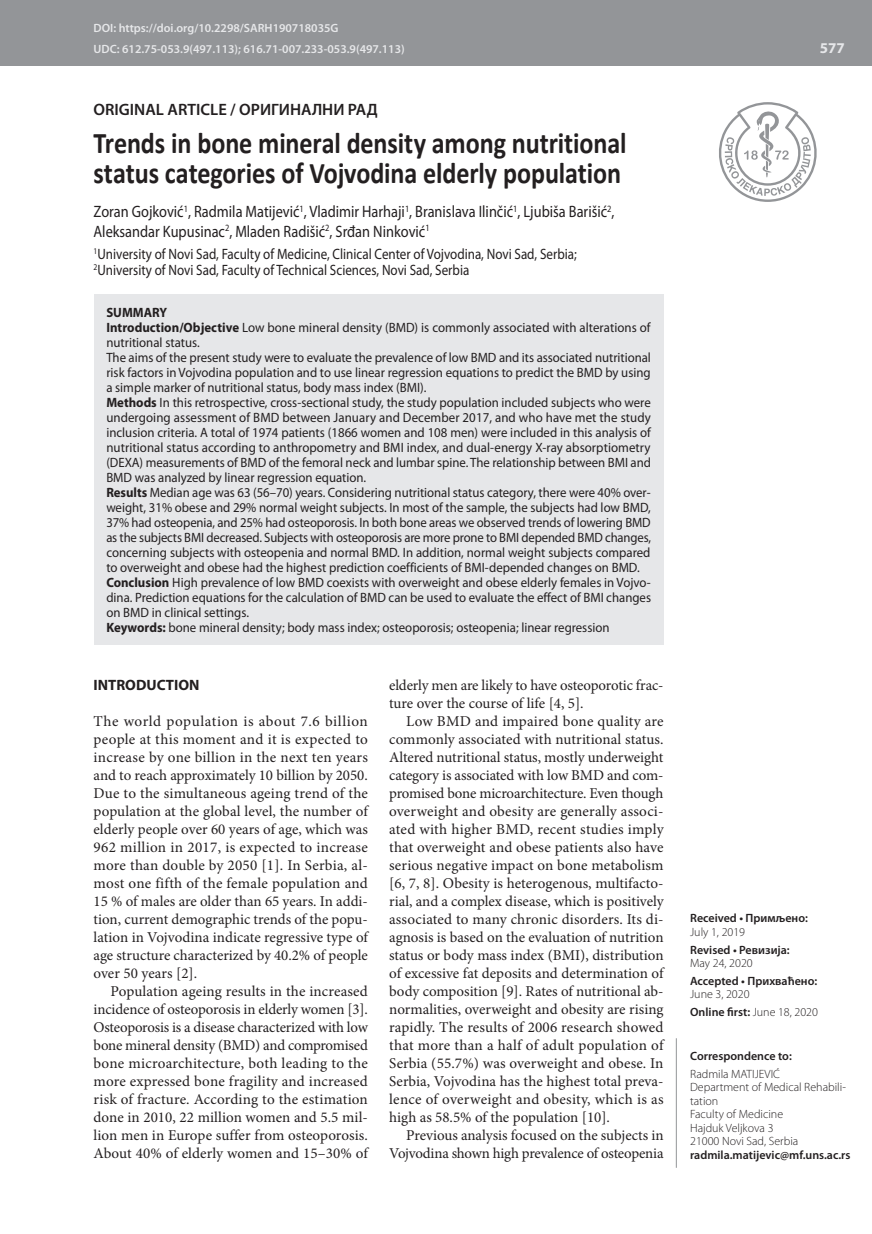
<style>
.page{position:relative;width:872px;height:1234px;background:#fff}
.page>*{position:absolute;margin:0;border:0;box-sizing:border-box;transform-origin:0 0}
.t1{font:700 30px/30px "Calibri";letter-spacing:-.005em;color:#231f20;scale:.87 1}
.t2{font:16.5px/19.5px "Myriad Pro";color:#231f20;scale:.87 1}
.t3{font:600 16.5px "Myriad Pro";color:#231f20}
.t4{font:15px/18px "Minion Pro";letter-spacing:-.005em;color:#231f20;text-align:justify}
.t5{font:15px/15.8px "Myriad Pro";color:#231f20;scale:.87 1}
.t6{font:700 15px "Myriad Pro";color:#231f20}
.t7{font:700 15px "Myriad Pro";color:#e6e7e9}
.t8{font:13.5px/15px "Myriad Pro";color:#231f20;scale:.95 1}
.t9{font:300 12px/13.5px "Myriad Pro";color:#231f20}
.t10{font:600 12px "Myriad Pro";color:#231f20}
.t11{font:600 12px/21.3px "Myriad Pro";color:#e6e7e9}
.s1{font-weight:700}
.s2{font-weight:600}
</style>
<div class="page">
<div style="left:0;top:0;width:872px;height:66px;background:#939598"></div>
<svg style="left:719px;top:102px;width:98px;height:100px"></svg>
<hr style="left:676px;top:1037px;width:1px;height:130px;background:#939598">
<div style="left:94px;top:294px;width:569px;height:350px;background:#e6e7e9"></div>
<p class="t11" style="left:94px;top:17px;width:313px">DOI: https://doi.org/10.2298/SARH190718035G<br>UDC: 612.75-053.9(497.113); 616.71-007.233-053.9(497.113)</p>
<p class="t3" style="left:94px;top:98px;width:286px">ORIGINAL ARTICLE / ОРИГИНАЛНИ РАД</p>
<h1 class="t1" style="left:94px;top:128px;width:614px">Trends in bone mineral density among nutritional status categories of Vojvodina elderly population</h1>
<p class="t2" style="left:94px;top:202px;width:600px">Zoran Gojković<sup>1</sup>, Radmila Matijević<sup>1</sup>, Vladimir Harhaji<sup>1</sup>, Branislava Ilinčić<sup>1</sup>, Ljubiša Barišić<sup>2</sup>,<br>Aleksandar Kupusinac<sup>2</sup>, Mladen Radišić<sup>2</sup>, Srđan Ninković<sup>1</sup></p>
<p class="t5" style="left:94px;top:246px;width:557px"><sup>1</sup>University of Novi Sad, Faculty of Medicine, Clinical Center of Vojvodina, Novi Sad, Serbia;<br><sup>2</sup>University of Novi Sad, Faculty of Technical Sciences, Novi Sad, Serbia</p>
<p class="t8" style="left:106px;top:304px;width:575px"><span class="s1">SUMMARY<br>Introduction/Objective</span> Low bone mineral density (BMD) is commonly associated with alterations of nutritional status.<br>The aims of the present study were to evaluate the prevalence of low BMD and its associated nutritional risk factors in Vojvodina population and to use linear regression equations to predict the BMD by using a simple marker of nutritional status, body mass index (BMI).<br><span class="s1">Methods</span> In this retrospective, cross-sectional study, the study population included subjects who were undergoing assessment of BMD between January and December 2017, and who have met the study inclusion criteria. A total of 1974 patients (1866 women and 108 men) were included in this analysis of nutritional status according to anthropometry and BMI index, and dual-energy X-ray absorptiometry (DEXA) measurements of BMD of the femoral neck and lumbar spine. The relationship between BMI and BMD was analyzed by linear regression equation.<br><span class="s1">Results</span> Median age was 63 (56–70) years. Considering nutritional status category, there were 40% over&shy;weight, 31% obese and 29% normal weight subjects. In most of the sample, the subjects had low BMD, 37% had osteopenia, and 25% had osteoporosis. In both bone areas we observed trends of lowering BMD as the subjects BMI decreased. Subjects with osteoporosis are more prone to BMI depended BMD changes, concerning subjects with osteopenia and normal BMD. In addition, normal weight subjects compared to overweight and obese had the highest prediction coefficients of BMI-depended changes on BMD.<br><span class="s1">Conclusion</span> High prevalence of low BMD coexists with overweight and obese elderly females in Vojvo&shy;dina. Prediction equations for the calculation of BMD can be used to evaluate the effect of BMI changes on BMD in clinical settings.<br><span class="s1">Keywords:</span> bone mineral density; body mass index; osteoporosis; osteopenia; linear regression</p>
<p class="t6" style="left:94px;top:675px;width:107px">INTRODUCTION</p>
<p class="t4" style="left:94px;top:712px;width:276px">The world population is about 7.6 billion people at this moment and it is expected to increase by one billion in the next ten years and to reach approximately 10 billion by 2050.<br>Due to the simultaneous ageing trend of the population at the global level, the number of elderly people over 60 years of age, which was 962 million in 2017, is expected to increase more than double by 2050 [1]. In Serbia, al&shy;most one fifth of the female population and 15 % of males are older than 65 years. In addi&shy;tion, current demographic trends of the popu&shy;lation in Vojvodina indicate regressive type of age structure characterized by 40.2% of people over 50 years [2].</p>
<p class="t4" style="left:94px;top:982px;width:276px;text-indent:17px">Population ageing results in the increased incidence of osteoporosis in elderly women [3].<br>Osteoporosis is a disease characterized with low bone mineral density (BMD) and compromised bone microarchitecture, both leading to the more expressed bone fragility and increased risk of fracture. According to the estimation done in 2010, 22 million women and 5.5 mil&shy;lion men in Europe suffer from osteoporosis.<br>About 40% of elderly women and 15–30% of</p>
<p class="t4" style="left:389px;top:676px;width:276px">elderly men are likely to have osteoporotic frac&shy;ture over the course of life [4, 5].</p>
<p class="t4" style="left:389px;top:712px;width:276px;text-indent:17px">Low BMD and impaired bone quality are commonly associated with nutritional status.<br>Altered nutritional status, mostly underweight category is associated with low BMD and com&shy;promised bone microarchitecture. Even though overweight and obesity are generally associ&shy;ated with higher BMD, recent studies imply that overweight and obese patients also have serious negative impact on bone metabolism [6, 7, 8]. Obesity is heterogenous, multifacto&shy;rial, and a complex disease, which is positively associated to many chronic disorders. Its di&shy;agnosis is based on the evaluation of nutrition status or body mass index (BMI), distribution of excessive fat deposits and determination of body composition [9]. Rates of nutritional ab&shy;normalities, overweight and obesity are rising rapidly. The results of 2006 research showed that more than a half of adult population of Serbia (55.7%) was overweight and obese. In Serbia, Vojvodina has the highest total preva&shy;lence of overweight and obesity, which is as high as 58.5% of the population [10].</p>
<p class="t4" style="left:389px;top:1126px;width:276px;text-align:right">Previous analysis focused on the subjects in<br>Vojvodina shown high prevalence of osteopenia</p>
<p class="t7" style="left:820px;top:38px;width:26px">577</p>
<p class="t10" style="left:690px;top:910px;width:119px">Received • Примљено:</p>
<p class="t9" style="left:690px;top:924px;width:56px">July 1, 2019</p>
<p class="t10" style="left:690px;top:941px;width:101px">Revised • Ревизија:</p>
<p class="t9" style="left:690px;top:956px;width:64px">May 24, 2020</p>
<p class="t10" style="left:690px;top:972px;width:129px">Accepted • Прихваћено:</p>
<p class="t9" style="left:690px;top:985px;width:129px;line-height:17.7px">June 3, 2020<br><span class="s2">Online first:</span> June 18, 2020</p>
<p class="t10" style="left:690px;top:1047px;width:103px">Correspondence to:</p>
<p class="t9" style="left:690px;top:1066px;width:157px">Radmila MATIJEVIĆ<br>Department of Medical Rehabili&shy;tation<br>Faculty of Medicine<br>Hajduk Veljkova 3<br>21000 Novi Sad, Serbia</p>
<p class="t10" style="left:690px;top:1146px;width:162px">radmila.matijevic@mf.uns.ac.rs</p>
</div>
